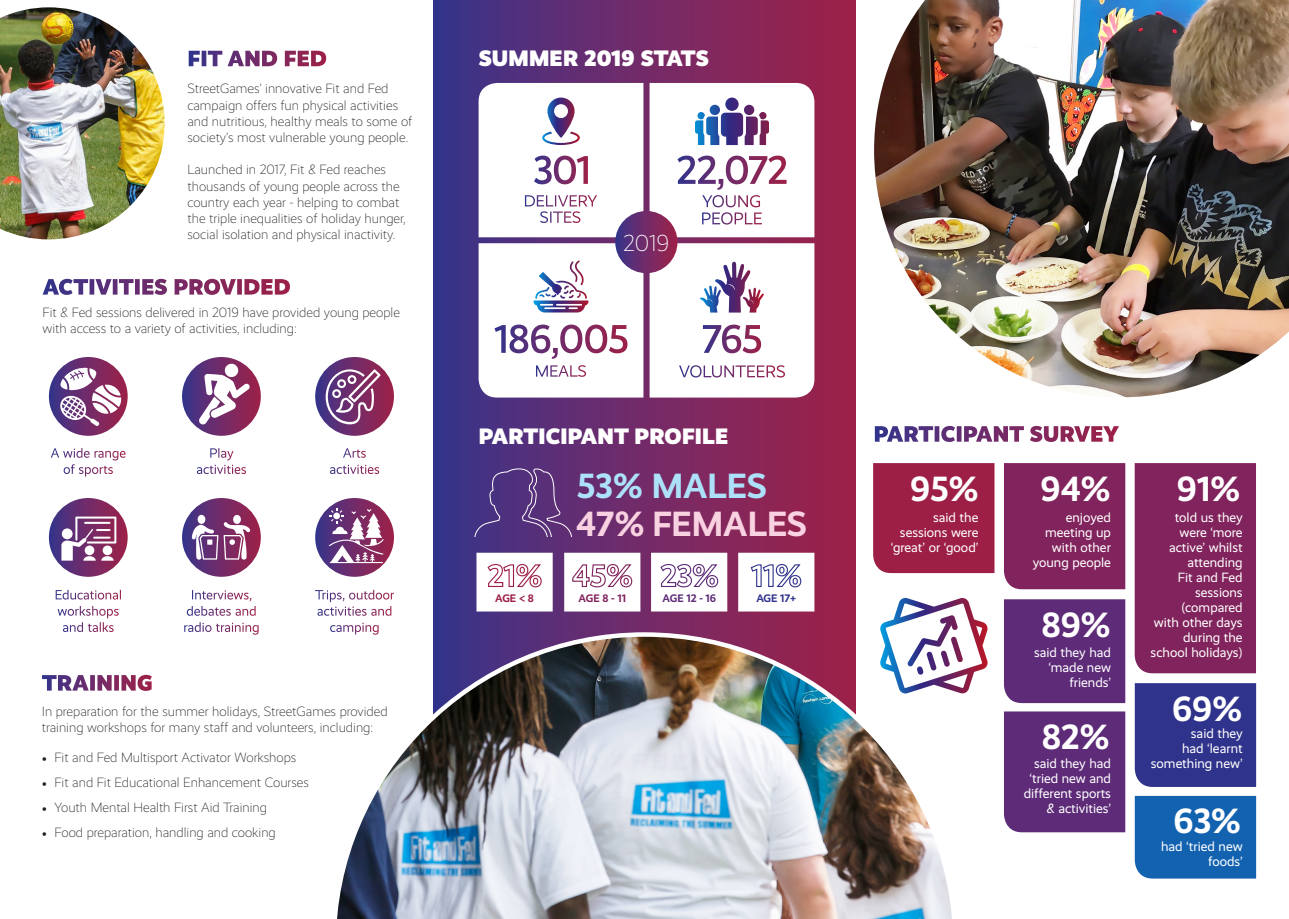
<style>
.page{position:relative;width:1289px;height:919px;background:#fff}
.page>*{position:absolute;margin:0;border:0;box-sizing:border-box;transform-origin:0 0}
.t1{font:700 35.25px "Realist";letter-spacing:-.005em;color:#fff}
.t2{font:700 35.25px "Realist";color:#f9d2e2}
.t3{font:700 35.25px "Realist";color:#ade1f9}
.t4{font:300 23.25px "Realist";color:#fff}
.t5{font:900 22.5px "Realist";letter-spacing:.01em;color:#fff}
.comments_white{font:300 13.5px/16.2px "Realist";color:#231f20}
.t6{font:13.5px/15px "Realist";color:#fff;text-align:right}
.t7{font:700 10.95px "Realist";color:#5d2b78}
.t8{font:700 10.95px "Realist";color:#81235c}
.t9{font:700 10.95px "Realist";color:#30338b}
.t10{font:700 10.95px "Realist";color:#9d1f46}
.s1{font-family:"Minion Pro";font-weight:400}
</style>
<div class="page">
<div style="left:434px;top:0;width:421px;height:918px;background:linear-gradient(to right,#3c348a,#a32247)"></div>
<div style="left:873px;top:463px;width:121px;height:110px;background:#9d1f46"></div>
<div style="left:1004px;top:599px;width:121px;height:104px;background:#5d2b78"></div>
<div style="left:1004px;top:463px;width:121px;height:126px;background:#81235c"></div>
<div style="left:1004px;top:711px;width:121px;height:121px;background:#5d2b78"></div>
<div style="left:1134px;top:683px;width:122px;height:103px;background:#30338b"></div>
<div style="left:1134px;top:795px;width:122px;height:83px;background:#1362b0"></div>
<div style="left:1134px;top:463px;width:121px;height:210px;background:#81235c"></div>
<img style="left:337px;top:632px;width:615px;height:286px">
<svg style="left:189px;top:51px;width:137px;height:15px"></svg>
<svg style="left:874px;top:426px;width:244px;height:16px"></svg>
<svg style="left:43px;top:279px;width:247px;height:16px"></svg>
<svg style="left:42px;top:674px;width:110px;height:16px"></svg>
<svg style="left:49px;top:357px;width:79px;height:79px"></svg>
<svg style="left:49px;top:498px;width:79px;height:78px;background:#72316d"></svg>
<svg style="left:51px;top:448px;width:74px;height:28px"></svg>
<svg style="left:58px;top:606px;width:61px;height:26px"></svg>
<svg style="left:56px;top:589px;width:65px;height:10px"></svg>
<svg style="left:182px;top:498px;width:79px;height:78px;background:#73306c"></svg>
<svg style="left:182px;top:357px;width:79px;height:79px;background:#6b3170"></svg>
<svg style="left:197px;top:448px;width:49px;height:26px"></svg>
<svg style="left:184px;top:622px;width:74px;height:12px"></svg>
<svg style="left:187px;top:590px;width:69px;height:25px"></svg>
<img style="left:0;top:7px;width:165px;height:232px">
<img style="left:874px;top:0;width:414px;height:397px">
<svg style="left:315px;top:498px;width:79px;height:78px;background:#6d306f"></svg>
<svg style="left:315px;top:357px;width:79px;height:79px;background:#752f69"></svg>
<svg style="left:330px;top:465px;width:49px;height:9px"></svg>
<svg style="left:343px;top:448px;width:23px;height:10px"></svg>
<svg style="left:330px;top:622px;width:48px;height:12px"></svg>
<svg style="left:315px;top:589px;width:79px;height:26px"></svg>
<svg style="left:59px;top:367px;width:62px;height:59px"></svg>
<svg style="left:198px;top:363px;width:52px;height:61px"></svg>
<svg style="left:325px;top:369px;width:55px;height:55px"></svg>
<svg style="left:61px;top:516px;width:55px;height:44px"></svg>
<div style="left:197px;top:515px;width:8px;height:9px;background:#fff;border-radius:50%"></div>
<div style="left:233px;top:515px;width:8px;height:9px;background:#fff;border-radius:50%"></div>
<svg style="left:192px;top:521px;width:58px;height:38px"></svg>
<svg style="left:329px;top:508px;width:55px;height:55px"></svg>
<div style="left:615px;top:211px;width:62px;height:62px;background:linear-gradient(to right,#3b348a,#9f2249);border-radius:31px"></div>
<svg style="left:474px;top:468px;width:98px;height:68px;background:#5b3b83"></svg>
<div style="left:476px;top:552px;width:76px;height:59px;background:#fff;border:4px solid #fff"></div>
<div style="left:564px;top:552px;width:76px;height:59px;background:#fff;border:4px solid #fff"></div>
<div style="left:651px;top:552px;width:76px;height:59px;background:#fff;border:4px solid #fff"></div>
<div style="left:738px;top:552px;width:76px;height:59px;background:#fff;border:4px solid #fff"></div>
<svg style="left:487px;top:564px;width:55px;height:24px"></svg>
<svg style="left:572px;top:564px;width:61px;height:24px"></svg>
<svg style="left:660px;top:564px;width:58px;height:24px"></svg>
<svg style="left:750px;top:564px;width:51px;height:24px"></svg>
<svg style="left:649px;top:243px;width:165px;height:154px"></svg>
<svg style="left:879px;top:597px;width:109px;height:97px"></svg>
<svg style="left:649px;top:83px;width:165px;height:154px"></svg>
<svg style="left:478px;top:243px;width:165px;height:154px"></svg>
<svg style="left:478px;top:83px;width:165px;height:154px"></svg>
<p class="comments_white" style="left:187px;top:81px;width:226px">StreetGames’ innovative Fit and Fed campaign offers fun physical activities and nutritious, healthy meals to some of society’s most vulnerable young people.</p>
<p class="comments_white" style="left:187px;top:162px;width:220px">Launched in 2017, Fit &amp; Fed reaches thousands of young people across the country each year - helping to combat the triple inequalities of holiday hunger, social isolation and physical inactivity.</p>
<p class="comments_white" style="left:43px;top:304px;width:359px">Fit &amp; Fed sessions delivered in 2019 have provided young people with access to a variety of activities, including:</p>
<p class="comments_white" style="left:42px;top:703px;width:347px">In preparation for the summer holidays, StreetGames provided training workshops for many staff and volunteers, including:</p>
<p class="comments_white" style="left:42px;top:749px;width:256px"><span class="s1">•</span> Fit and Fed Multisport Activator Workshops</p>
<p class="comments_white" style="left:42px;top:774px;width:269px"><span class="s1">•</span> Fit and Fit Educational Enhancement Courses</p>
<p class="comments_white" style="left:42px;top:799px;width:227px"><span class="s1">•</span> Youth Mental Health First Aid Training</p>
<p class="comments_white" style="left:42px;top:823px;width:235px"><span class="s1">•</span> Food preparation, handling and cooking</p>
<p class="t5" style="left:478px;top:45px;width:231px">SUMMER 2019 STATS</p>
<p class="t4" style="left:623px;top:230px;width:48px">2019</p>
<p class="t5" style="left:478px;top:422px;width:251px">PARTICIPANT PROFILE</p>
<p class="t3" style="left:577px;top:465px;width:191px">53% MALES</p>
<p class="t2" style="left:576px;top:503px;width:232px">47% FEMALES</p>
<p class="t10" style="left:495px;top:591px;width:40px">AGE &lt; 8</p>
<p class="t8" style="left:578px;top:591px;width:49px">AGE 8 - 11</p>
<p class="t7" style="left:662px;top:591px;width:55px">AGE 12 - 16</p>
<p class="t9" style="left:756px;top:591px;width:41px">AGE 17+</p>
<p class="t1" style="left:910px;top:468px;width:70px">95%</p>
<p class="t6" style="left:890px;top:509px;width:89px">said the sessions were ‘great’ or ‘good’</p>
<p class="t1" style="left:1040px;top:468px;width:71px">94%</p>
<p class="t6" style="left:1032px;top:509px;width:80px">enjoyed meeting up with other young people</p>
<p class="t1" style="left:1041px;top:604px;width:71px">89%</p>
<p class="t6" style="left:1033px;top:645px;width:78px">said they had ‘made new friends’</p>
<p class="t1" style="left:1041px;top:716px;width:69px">82%</p>
<p class="t6" style="left:1023px;top:755px;width:89px">said they had ‘tried new and different sports &amp; activities’</p>
<p class="t1" style="left:1176px;top:468px;width:65px">91%</p>
<p class="t6" style="left:1150px;top:509px;width:94px">told us they were ‘more active’ whilst attending<br>Fit and Fed sessions (compared<br>with other days during the school holidays)</p>
<p class="t1" style="left:1172px;top:687px;width:71px">69%</p>
<p class="t6" style="left:1150px;top:726px;width:93px">said they<br>had ‘learnt something new’</p>
<p class="t1" style="left:1173px;top:800px;width:68px">63%</p>
<p class="t6" style="left:1161px;top:839px;width:83px">had ‘tried new foods’</p>
</div>
